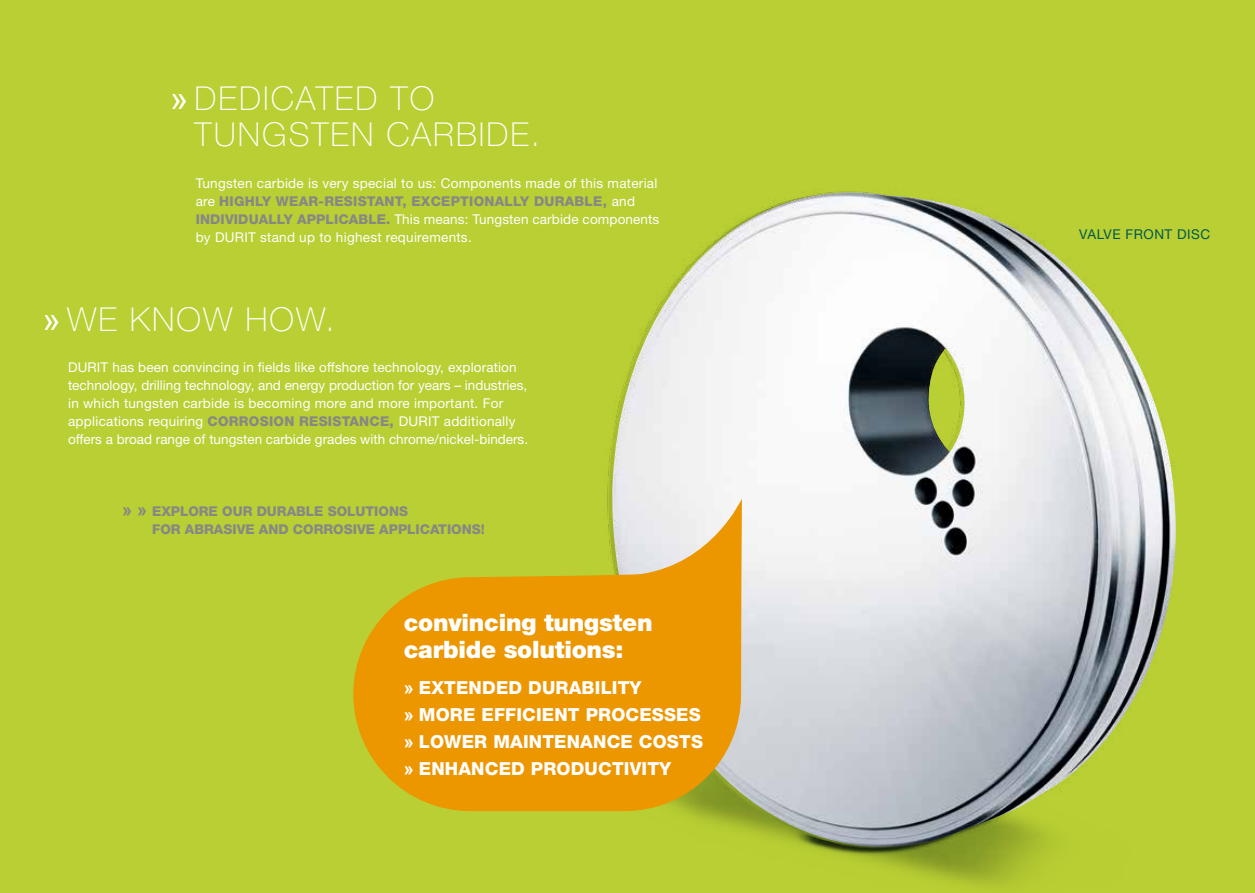
<style>
.page{position:relative;width:1255px;height:893px;background:#fff}
.page>*{position:absolute;margin:0;border:0;box-sizing:border-box;transform-origin:0 0}
.t1{font:100 33px/36px "Helvetica Neue";letter-spacing:.06em;color:#fff}
.t2{font:900 24px/27px "Helvetica Neue LT Std";letter-spacing:-.01em;color:#fff}
.t3{font:800 18px/27px "Helvetica Neue";letter-spacing:.01em;color:#fff}
.t4{font:13.5px/18px "Helvetica Neue";letter-spacing:.01em;color:#fff}
.t5{font:800 13.5px/18px "Helvetica Neue";color:#878786}
.t6{font:13.5px "Helvetica Neue";letter-spacing:.04em;color:#00594d}
.s1{font-family:"Arial";font-weight:400}
.s2{font-weight:800;color:#878786}
.s3{font-family:"Arial";font-weight:700;font-size:18px}
.s4{font-family:"Arial";font-weight:700}
</style>
<div class="page">
<div style="left:0;top:0;width:1254px;height:893px;background:#b9cf33"></div>
<img style="left:607px;top:191px;width:569px;height:694px">
<img style="left:611px;top:192px;width:564px;height:655px">
<svg style="left:353px;top:499px;width:389px;height:312px;fill:#ec9600"></svg>
<h1 class="t1" style="left:195px;top:80px;width:347px;text-indent:-24px"><span class="s1">»</span> DEDICATED TO<br>TUNGSTEN CARBIDE.</h1>
<p class="t4" style="left:196px;top:174px;width:465px">Tungsten carbide is very special to us: Components made of this material are <span class="s2">HIGHLY WEAR-RESISTANT, EXCEPTIONALLY DURABLE,</span> and <span class="s2">INDIVIDUALLY APPLICABLE.</span> This means: Tungsten carbide components by DURIT stand up to highest requirements.</p>
<h1 class="t1" style="left:43px;top:301px;width:294px"><span class="s1">»</span> WE KNOW HOW.</h1>
<p class="t4" style="left:68px;top:358px;width:461px">DURIT has been convincing in fields like offshore technology, exploration technology, drilling technology, and energy production for years – industries, in which tungsten carbide is becoming more and more important. For applications requiring <span class="s2">CORROSION RESISTANCE,</span> DURIT additionally offers a broad range of tungsten carbide grades with chrome/nickel-binders.</p>
<p class="t5" style="left:152px;top:502px;width:334px;text-indent:-30px"><span class="s3">» »</span> EXPLORE OUR DURABLE SOLUTIONS<br>FOR ABRASIVE AND CORROSIVE APPLICATIONS!</p>
<h2 class="t2" style="left:404px;top:609px;width:250px">convincing tungsten carbide solutions:</h2>
<h3 class="t3" style="left:404px;top:674px;width:300px"><span class="s4">»</span> EXTENDED DURABILITY<br><span class="s4">»</span> MORE EFFICIENT PROCESSES <span class="s4">»</span> LOWER MAINTENANCE COSTS <span class="s4">»</span> ENHANCED PRODUCTIVITY</h3>
<p class="t6" style="left:1079px;top:226px;width:132px">VALVE FRONT DISC</p>
</div>
